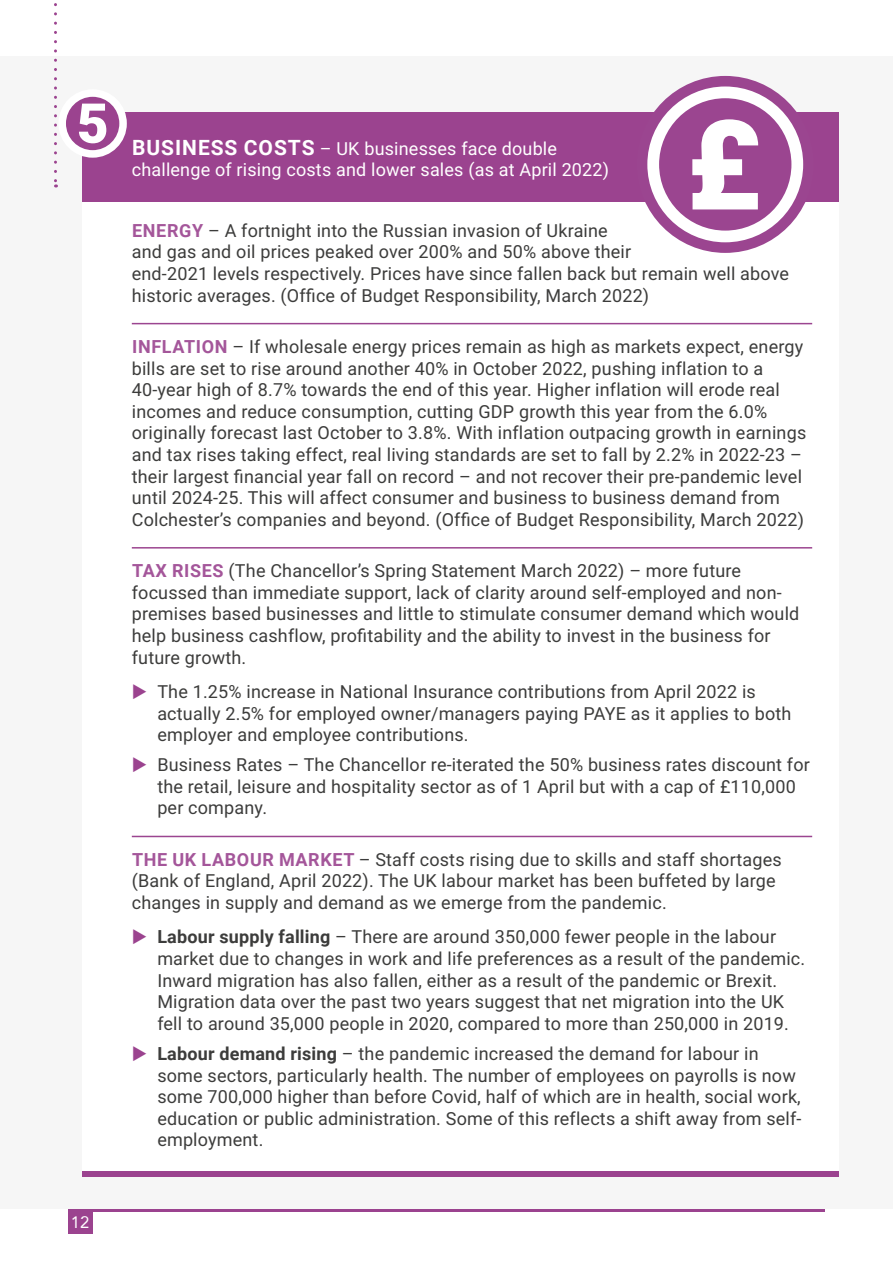
<style>
.page{position:relative;width:893px;height:1263px;background:#fff}
.page>*{position:absolute;margin:0;border:0;box-sizing:border-box;transform-origin:0 0}
.t1{font:18px/21.6px "Roboto";letter-spacing:.01em;color:#3c3c3b}
.t2{font:18px/21.6px "Roboto";letter-spacing:.01em;color:#fff}
.t3{font:16.5px "Avenir";color:#fff}
.s1{font-weight:700;font-size:21px}
.s2{font-weight:700;color:#a4569a}
.s3{color:#9b438f}
.s4{font-weight:700}
</style>
<div class="page">
<hr style="left:68px;top:1209px;width:757px;height:3px;background:#9b438f">
<div style="left:68px;top:1209px;width:25px;height:24px;background:#9b438f"></div>
<div style="left:0;top:57px;width:893px;height:1152px;background:#f6f6f6"></div>
<svg style="left:54px;top:3px;width:3px;height:184px"></svg>
<div style="left:82px;top:202px;width:757px;height:969px;background:#fff"></div>
<hr style="left:132px;top:323px;width:680px;height:1px;background:#9b4590">
<hr style="left:132px;top:547px;width:680px;height:1px;background:#9b4590">
<hr style="left:132px;top:836px;width:680px;height:1px;background:#9b4590">
<div style="left:82px;top:113px;width:757px;height:89px;background:#9b438f"></div>
<div style="left:82px;top:1171px;width:757px;height:6px;background:#9b438f"></div>
<svg style="left:62px;top:93px;width:61px;height:61px"></svg>
<div style="left:58px;top:89px;width:69px;height:69px;border:8px solid #fff;border-radius:50%"></div>
<svg style="left:79px;top:104px;width:27px;height:39px"></svg>
<svg style="left:637px;top:76px;width:177px;height:177px"></svg>
<svg style="left:692px;top:119px;width:66px;height:90px"></svg>
<div style="left:647px;top:86px;width:156px;height:156px;border:12px solid #fff;border-radius:50%"></div>
<p class="t3" style="left:71px;top:1209px;width:20px">12</p>
<p class="t2" style="left:132px;top:137px;width:479px"><span class="s1">BUSINESS COSTS</span> – UK businesses face double challenge of rising costs and lower sales (as at April 2022)</p>
<p class="t1" style="left:132px;top:219px;width:659px"><span class="s2">ENERGY</span> – A fortnight into the Russian invasion of Ukraine<br>and gas and oil prices peaked over 200% and 50% above their<br>end-2021 levels respectively. Prices have since fallen back but remain well above historic averages. (Office of Budget Responsibility, March 2022)</p>
<p class="t1" style="left:132px;top:335px;width:676px"><span class="s2">INFLATION</span> – If wholesale energy prices remain as high as markets expect, energy bills are set to rise around another 40% in October 2022, pushing inflation to a 40-year high of 8.7% towards the end of this year. Higher inflation will erode real incomes and reduce consumption, cutting GDP growth this year from the 6.0% originally forecast last October to 3.8%. With inflation outpacing growth in earnings and tax rises taking effect, real living standards are set to fall by 2.2% in 2022-23 – their largest financial year fall on record – and not recover their pre-pandemic level until 2024-25. This will affect consumer and business to business demand from Colchester’s companies and beyond. (Office of Budget Responsibility, March 2022)</p>
<p class="t1" style="left:132px;top:559px;width:669px"><span class="s2">TAX RISES</span> (The Chancellor’s Spring Statement March 2022) – more future focussed than immediate support, lack of clarity around self-employed and non&shy;premises based businesses and little to stimulate consumer demand which would help business cashflow, profitability and the ability to invest in the business for future growth.</p>
<p class="t1" style="left:157px;top:680px;width:636px;text-indent:-26px"><span class="s3">◆</span> The 1.25% increase in National Insurance contributions from April 2022 is actually 2.5% for employed owner/managers paying PAYE as it applies to both employer and employee contributions.</p>
<p class="t1" style="left:157px;top:753px;width:654px;text-indent:-26px"><span class="s3">◆</span> Business Rates – The Chancellor re-iterated the 50% business rates discount for the retail, leisure and hospitality sector as of 1 April but with a cap of £110,000 per company.</p>
<p class="t1" style="left:132px;top:848px;width:651px"><span class="s2">THE UK LABOUR MARKET</span> – Staff costs rising due to skills and staff shortages (Bank of England, April 2022). The UK labour market has been buffeted by large changes in supply and demand as we emerge from the pandemic.</p>
<p class="t1" style="left:157px;top:925px;width:649px;text-indent:-26px"><span class="s3">◆</span> <span class="s4">Labour supply falling</span> – There are around 350,000 fewer people in the labour market due to changes in work and life preferences as a result of the pandemic.<br>Inward migration has also fallen, either as a result of the pandemic or Brexit.<br>Migration data over the past two years suggest that net migration into the UK fell to around 35,000 people in 2020, compared to more than 250,000 in 2019.</p>
<p class="t1" style="left:157px;top:1042px;width:646px;text-indent:-26px"><span class="s3">◆</span> <span class="s4">Labour demand rising</span> – the pandemic increased the demand for labour in some sectors, particularly health. The number of employees on payrolls is now some 700,000 higher than before Covid, half of which are in health, social work, education or public administration. Some of this reflects a shift away from self&shy;employment.</p>
</div>
